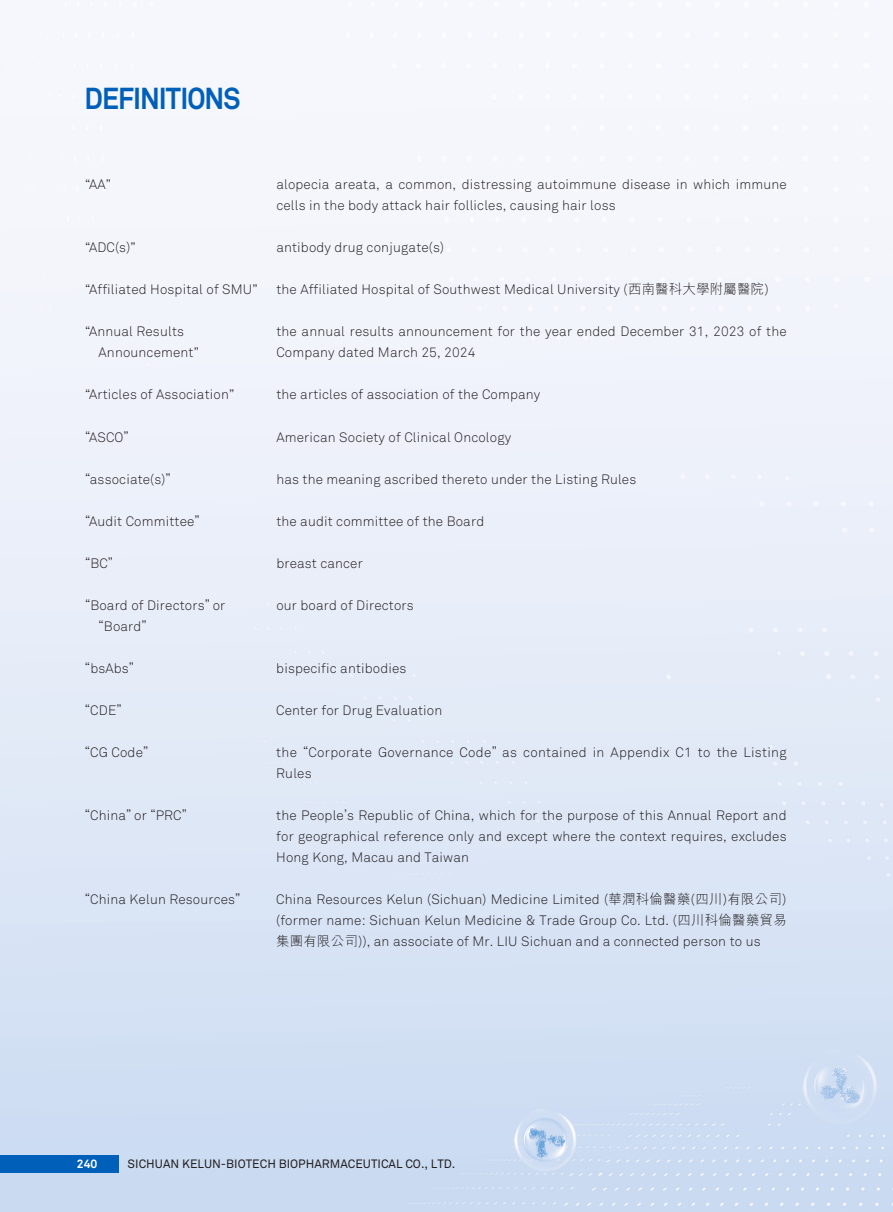
<style>
.page{position:relative;width:893px;height:1212px;background:#fff}
.page>*{position:absolute;margin:0;border:0;box-sizing:border-box;transform-origin:0 0}
.t1{font:700 30px "Akkurat Pro";letter-spacing:-.035em;color:#005fb9;scale:.9 1}
.t2{font:13.5px/21px "Akkurat Light Pro";letter-spacing:.01em;color:#231f20}
.t3{font:12px "Akkurat Pro";color:#231f20}
.t4{font:700 12px "Akkurat Pro";color:#fff}
.s1{font-family:"M Hei HK";font-weight:300}
</style>
<div class="page">
<img style="left:0;top:3px;width:893px;height:1209px">
<div style="left:0;top:1155px;width:119px;height:18px;background:#005fb9"></div>
<h1 class="t1" style="left:85px;top:79px;width:175px">DEFINITIONS</h1>
<p class="t2" style="left:85px;top:174px;width:27px">“AA”</p>
<p class="t2" style="left:276px;top:174px;width:512px">alopecia areata, a common, distressing autoimmune disease in which immune cells in the body attack hair follicles, causing hair loss</p>
<p class="t2" style="left:85px;top:237px;width:52px">“ADC(s)”</p>
<p class="t2" style="left:276px;top:237px;width:169px">antibody drug conjugate(s)</p>
<p class="t2" style="left:85px;top:279px;width:174px">“Affiliated Hospital of SMU”</p>
<p class="t2" style="left:276px;top:279px;width:494px">the Affiliated Hospital of Southwest Medical University (<span class="s1">西南醫科大學附屬醫院</span>)</p>
<p class="t2" style="left:99px;top:321px;width:102px;text-indent:-14px">“Annual Results<br>Announcement”</p>
<p class="t2" style="left:276px;top:321px;width:512px">the annual results announcement for the year ended December 31, 2023 of the<br>Company dated March 25, 2024</p>
<p class="t2" style="left:85px;top:384px;width:151px">“Articles of Association”</p>
<p class="t2" style="left:276px;top:384px;width:266px">the articles of association of the Company</p>
<p class="t2" style="left:85px;top:426px;width:45px">“ASCO”</p>
<p class="t2" style="left:276px;top:426px;width:236px">American Society of Clinical Oncology</p>
<p class="t2" style="left:85px;top:468px;width:87px">“associate(s)”</p>
<p class="t2" style="left:276px;top:468px;width:361px">has the meaning ascribed thereto under the Listing Rules</p>
<p class="t2" style="left:85px;top:510px;width:116px">“Audit Committee”</p>
<p class="t2" style="left:276px;top:510px;width:209px">the audit committee of the Board</p>
<p class="t2" style="left:85px;top:552px;width:30px">“BC”</p>
<p class="t2" style="left:276px;top:553px;width:88px">breast cancer</p>
<p class="t2" style="left:99px;top:595px;width:128px;text-indent:-14px">“Board of Directors” or “Board”</p>
<p class="t2" style="left:276px;top:595px;width:139px">our board of Directors</p>
<p class="t2" style="left:85px;top:658px;width:51px">“bsAbs”</p>
<p class="t2" style="left:276px;top:658px;width:132px">bispecific antibodies</p>
<p class="t2" style="left:85px;top:700px;width:38px">“CDE”</p>
<p class="t2" style="left:276px;top:700px;width:168px">Center for Drug Evaluation</p>
<p class="t2" style="left:85px;top:742px;width:65px">“CG Code”</p>
<p class="t2" style="left:276px;top:742px;width:512px">the “Corporate Governance Code” as contained in Appendix C1 to the Listing<br>Rules</p>
<p class="t2" style="left:85px;top:805px;width:104px">“China” or “PRC”</p>
<p class="t2" style="left:276px;top:805px;width:512px;text-align:justify">the People’s Republic of China, which for the purpose of this Annual Report and for geographical reference only and except where the context requires, excludes Hong Kong, Macau and Taiwan</p>
<p class="t2" style="left:85px;top:889px;width:157px">“China Kelun Resources”</p>
<p class="t2" style="left:276px;top:889px;width:512px;text-align:justify">China Resources Kelun (Sichuan) Medicine Limited (<span class="s1">華潤科倫醫藥</span>(<span class="s1">四川</span>)<span class="s1">有限公司</span>) (former name: Sichuan Kelun Medicine &amp; Trade Group Co. Ltd. (<span class="s1">四川科倫醫藥貿易集團有限公司</span>)), an associate of Mr. LIU Sichuan and a connected person to us</p>
<p class="t4" style="left:77px;top:1156px;width:22px">240</p>
<p class="t3" style="left:128px;top:1157px;width:329px">SICHUAN KELUN-BIOTECH BIOPHARMACEUTICAL CO., LTD.</p>
</div>
